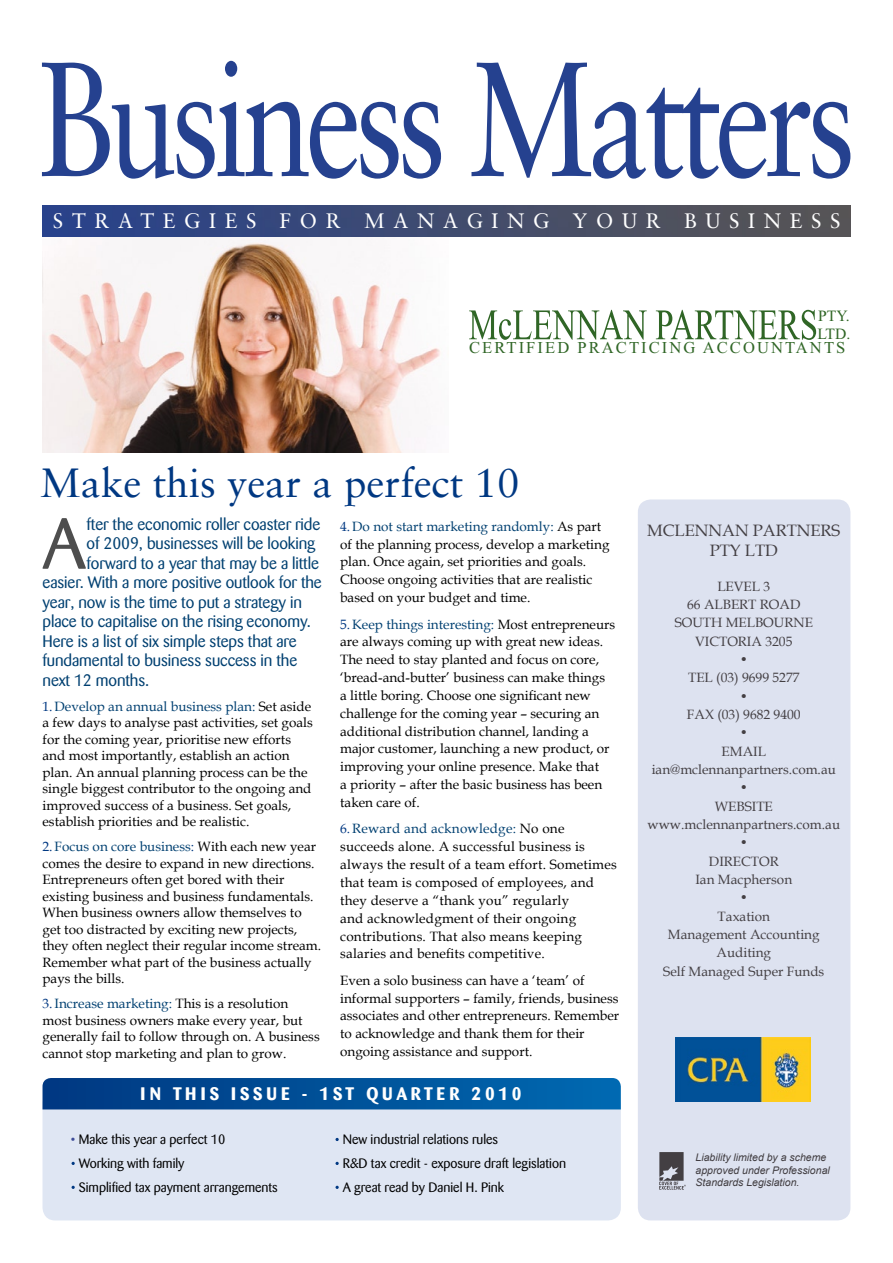
<style>
.page{position:relative;width:893px;height:1263px;background:#fff}
.page>*{position:absolute;margin:0;border:0;box-sizing:border-box;transform-origin:0 0}
.t1{font:162.75px "Sabon LT";letter-spacing:-.05em;color:#25418f;scale:.77 1}
.t2{font:71.7px "Barmeno";color:#4e4e4e}
.t3{font:40.5px "Sabon LT";color:#003882}
.t4{font:20.7px "Sabon LT";letter-spacing:.42em;color:#fff}
.t5{font:700 18px "Barmeno";letter-spacing:.2em;color:#fff}
.t6{font:16.5px "Barmeno";letter-spacing:-.005em;color:#004071}
.t7{font:16.5px "Times New Roman";letter-spacing:.125em;color:#306626}
.t8{font:16.5px/19.8px "Book Antiqua";color:#433f43;text-align:center}
.t9{font:15.75px/18.8px "Times New Roman";color:#306626}
.t10{font:13.5px/17.9px "Book Antiqua";color:#000}
.t11{font:13.5px/18.3px "Book Antiqua";color:#433f43;text-align:center}
.t12{font:13.5px "Barmeno";color:#000}
.t13{font:italic 10.5px/12.6px "Arial";color:#403c40}
.s1{color:#003882}
.s2{color:#004071}
.s3{color:#fff}
.s4{color:#3d4c98}
</style>
<div class="page">
<div style="left:43px;top:1092px;width:578px;height:128px;background:#dfe6f3;border-radius:13px"></div>
<img style="left:43px;top:236px;width:406px;height:216px">
<img style="left:43px;top:206px;width:807px;height:30px">
<svg style="left:43px;top:1078px;width:578px;height:31px;background:#005098"></svg>
<div style="left:638px;top:499px;width:212px;height:721px;background:#dde2f0;border-radius:13px"></div>
<svg style="left:659px;top:1152px;width:27px;height:37px"></svg>
<svg style="left:469px;top:310px;width:178px;height:30px"></svg>
<svg style="left:656px;top:310px;width:160px;height:30px"></svg>
<img style="left:675px;top:1037px;width:135px;height:64px">
<h1 class="t1" style="left:37px;top:23px;width:1064px">Business Matters</h1>
<h3 class="t4" style="left:53px;top:208px;width:789px">STRATEGIES FOR MANAGING YOUR BUSINESS</h3>
<p class="t9" style="left:817px;top:306px;width:34px">PTY.<br>LTD.</p>
<p class="t7" style="left:469px;top:336px;width:378px">CERTIFIED PRACTICING ACCOUNTANTS</p>
<h3 class="t3" style="left:40px;top:459px;width:481px">Make this year a perfect 10</h3>
<h2 class="t2" style="left:43px;top:502px;width:45px">A</h2>
<p class="t6" style="left:87px;top:514px;width:235px">fter the economic roller coaster ride</p>
<p class="t6" style="left:87px;top:534px;width:230px">of 2009, businesses will be looking</p>
<p class="t6" style="left:87px;top:553px;width:234px">forward to a year that may be a little</p>
<p class="t6" style="left:43px;top:573px;width:281px">easier. With a more positive outlook for the</p>
<p class="t6" style="left:43px;top:592px;width:261px">year, now is the time to put a strategy in</p>
<p class="t6" style="left:43px;top:612px;width:270px">place to capitalise on the rising economy.</p>
<p class="t6" style="left:43px;top:631px;width:256px">Here is a list of six simple steps that are</p>
<p class="t6" style="left:43px;top:651px;width:256px">fundamental to business success in the</p>
<p class="t6" style="left:43px;top:670px;width:108px">next 12 months.</p>
<p class="t10" style="left:43px;top:698px;width:272px;line-height:16.5px"><span class="s1">1.</span><span class="s2">Develop an annual business plan:</span> Set aside a few days to analyse past activities, set goals for the coming year, prioritise new efforts and most importantly, establish an action plan. An annual planning process can be the single biggest contributor to the ongoing and improved success of a business. Set goals, establish priorities and be realistic.</p>
<p class="t10" style="left:43px;top:838px;width:280px;line-height:16.5px"><span class="s1">2.</span><span class="s2">Focus on core business</span><span class="s1">:</span> With each new year comes the desire to expand in new directions.<br>Entrepreneurs often get bored with their existing business and business fundamentals.<br>When business owners allow themselves to get too distracted by exciting new projects, they often neglect their regular income stream.<br>Remember what part of the business actually pays the bills.</p>
<p class="t10" style="left:43px;top:995px;width:279px;line-height:16.5px"><span class="s1">3.</span><span class="s2">Increase marketing:</span> This is a resolution most business owners make every year, but generally fail to follow through on. A business cannot stop marketing and plan to grow.</p>
<p class="t10" style="left:340px;top:517px;width:271px"><span class="s1">4.</span><span class="s2">Do not start marketing randomly:</span> As part of the planning process, develop a marketing plan. Once again, set priorities and goals.<br>Choose ongoing activities that are realistic based on your budget and time.</p>
<p class="t10" style="left:340px;top:615px;width:277px"><span class="s1">5.</span><span class="s2">Keep things interesting:</span> Most entrepreneurs are always coming up with great new ideas.<br>The need to stay planted and focus on core, ‘bread-and-butter’ business can make things<br>a little boring. Choose one significant new challenge for the coming year – securing an additional distribution channel, landing a major customer, launching a new product, or improving your online presence. Make that<br>a priority – after the basic business has been taken care of.</p>
<p class="t10" style="left:340px;top:819px;width:278px"><span class="s1">6.</span><span class="s2">Reward and acknowledge:</span> No one succeeds alone. A successful business is always the result of a team effort. Sometimes that team is composed of employees, and they deserve a “thank you” regularly<br>and acknowledgment of their ongoing contributions. That also means keeping salaries and benefits competitive.</p>
<p class="t10" style="left:340px;top:971px;width:281px">Even a solo business can have a ‘team’ of informal supporters – family, friends, business associates and other entrepreneurs. Remember to acknowledge and thank them for their ongoing assistance and support.</p>
<h3 class="t5" style="left:140px;top:1083px;width:382px">IN THIS ISSUE - 1ST QUARTER 2010</h3>
<p class="t12" style="left:335px;top:1132px;width:165px"><span class="s3">•</span> New industrial relations rules</p>
<p class="t12" style="left:335px;top:1156px;width:233px"><span class="s3">•</span> R&amp;D tax credit - exposure draft legislation</p>
<p class="t12" style="left:335px;top:1179px;width:171px"><span class="s3">•</span> A great read by Daniel H. Pink</p>
<p class="t12" style="left:71px;top:1132px;width:156px"><span class="s4">•</span> Make this year a perfect 10</p>
<p class="t12" style="left:71px;top:1156px;width:115px"><span class="s3">•</span> Working with family</p>
<p class="t12" style="left:71px;top:1179px;width:208px"><span class="s3">•</span> Simplified tax payment arrangements</p>
<p class="t8" style="left:647px;top:521px;width:194px">MCLENNAN PARTNERS<br>PTY LTD</p>
<p class="t11" style="left:647px;top:577px;width:194px">LEVEL 3<br>66 ALBERT ROAD<br>SOUTH MELBOURNE<br>VICTORIA 3205<br>•<br>TEL (03) 9699 5277<br>•<br>FAX (03) 9682 9400<br>•<br>EMAIL ian@mclennanpartners.com.au •<br>WEBSITE www.mclennanpartners.com.au •<br>DIRECTOR<br>Ian Macpherson<br>•<br>Taxation<br>Management Accounting<br>Auditing<br>Self Managed Super Funds</p>
<p class="t13" style="left:696px;top:1151px;width:136px">Liability limited by a scheme approved under Professional<br>Standards Legislation.</p>
</div>
